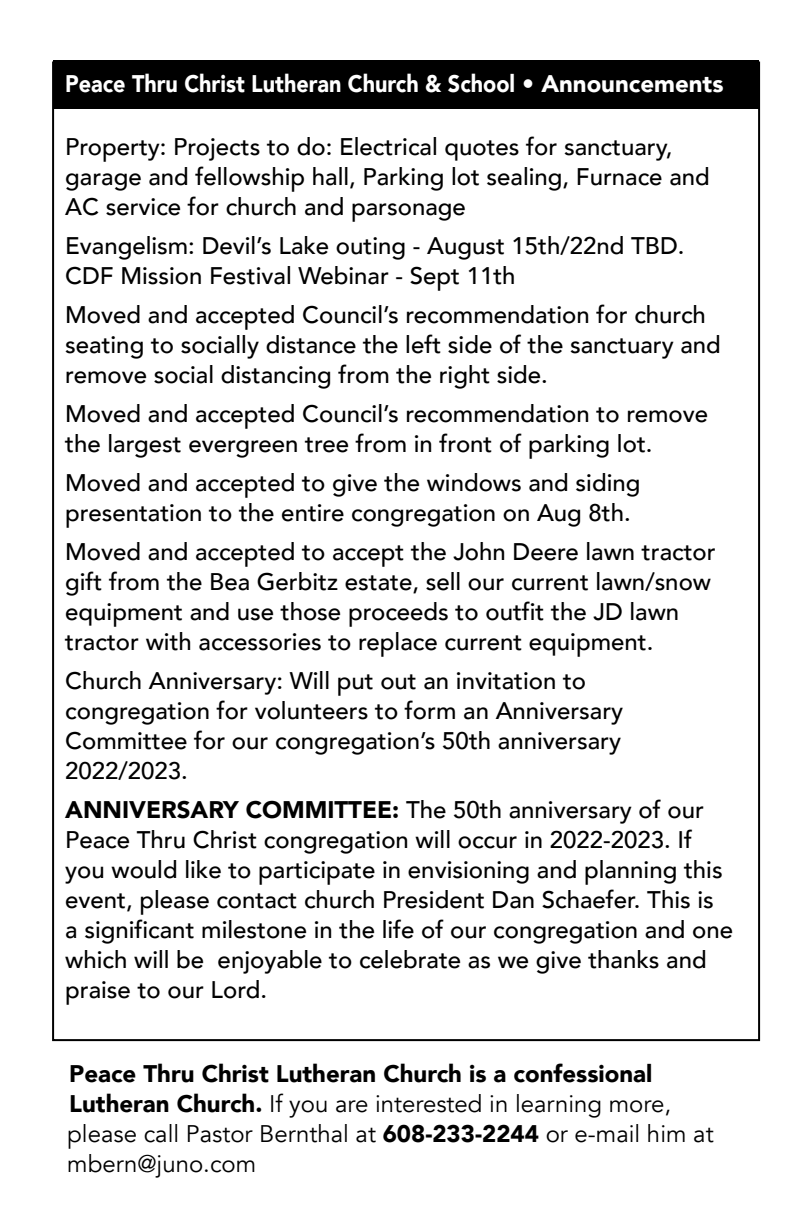
<style>
.page{position:relative;width:792px;height:1224px;background:#fff}
.page>*{position:absolute;margin:0;border:0;box-sizing:border-box;transform-origin:0 0}
.t1{font:500 24px/30px "Avenir";color:#000}
.t2{font:24px/30px "Avenir";color:#000}
.t3{font:900 24px "Avenir";color:#fff;scale:.9 1}
.s1{font-weight:900}
</style>
<div class="page">
<div style="left:53px;top:60px;width:706px;height:49px;background:#000"></div>
<p class="t3" style="left:65px;top:63px;width:733px">Peace Thru Christ Lutheran Church &amp; School • Announcements</p>
<p class="t1" style="left:65px;top:130px;width:646px">Property: Projects to do: Electrical quotes for sanctuary, garage and fellowship hall, Parking lot sealing, Furnace and<br>AC service for church and parsonage</p>
<p class="t1" style="left:65px;top:229px;width:621px">Evangelism: Devil’s Lake outing - August 15th/22nd TBD.<br>CDF Mission Festival Webinar - Sept 11th</p>
<p class="t1" style="left:65px;top:298px;width:657px">Moved and accepted Council’s recommendation for church seating to socially distance the left side of the sanctuary and remove social distancing from the right side.</p>
<p class="t1" style="left:65px;top:397px;width:645px">Moved and accepted Council’s recommendation to remove the largest evergreen tree from in front of parking lot.</p>
<p class="t1" style="left:65px;top:466px;width:577px">Moved and accepted to give the windows and siding presentation to the entire congregation on Aug 8th.</p>
<p class="t1" style="left:65px;top:535px;width:652px">Moved and accepted to accept the John Deere lawn tractor gift from the Bea Gerbitz estate, sell our current lawn/snow equipment and use those proceeds to outfit the JD lawn tractor with accessories to replace current equipment.</p>
<p class="t1" style="left:65px;top:664px;width:560px">Church Anniversary: Will put out an invitation to congregation for volunteers to form an Anniversary Committee for our congregation’s 50th anniversary 2022/2023.</p>
<p class="t1" style="left:65px;top:793px;width:669px"><span class="s1">ANNIVERSARY COMMITTEE:</span> The 50th anniversary of our Peace Thru Christ congregation will occur in 2022-2023. If you would like to participate in envisioning and planning this event, please contact church President Dan Schaefer. This is<br>a significant milestone in the life of our congregation and one which will be enjoyable to celebrate as we give thanks and praise to our Lord.</p>
<p class="t2" style="left:67px;top:1060px;width:648px"><span class="s1">Peace Thru Christ Lutheran Church is a confessional Lutheran Church.</span> If you are interested in learning more, please call Pastor Bernthal at <span class="s1">608-233-2244</span> or e-mail him at mbern@juno.com</p>
</div>
